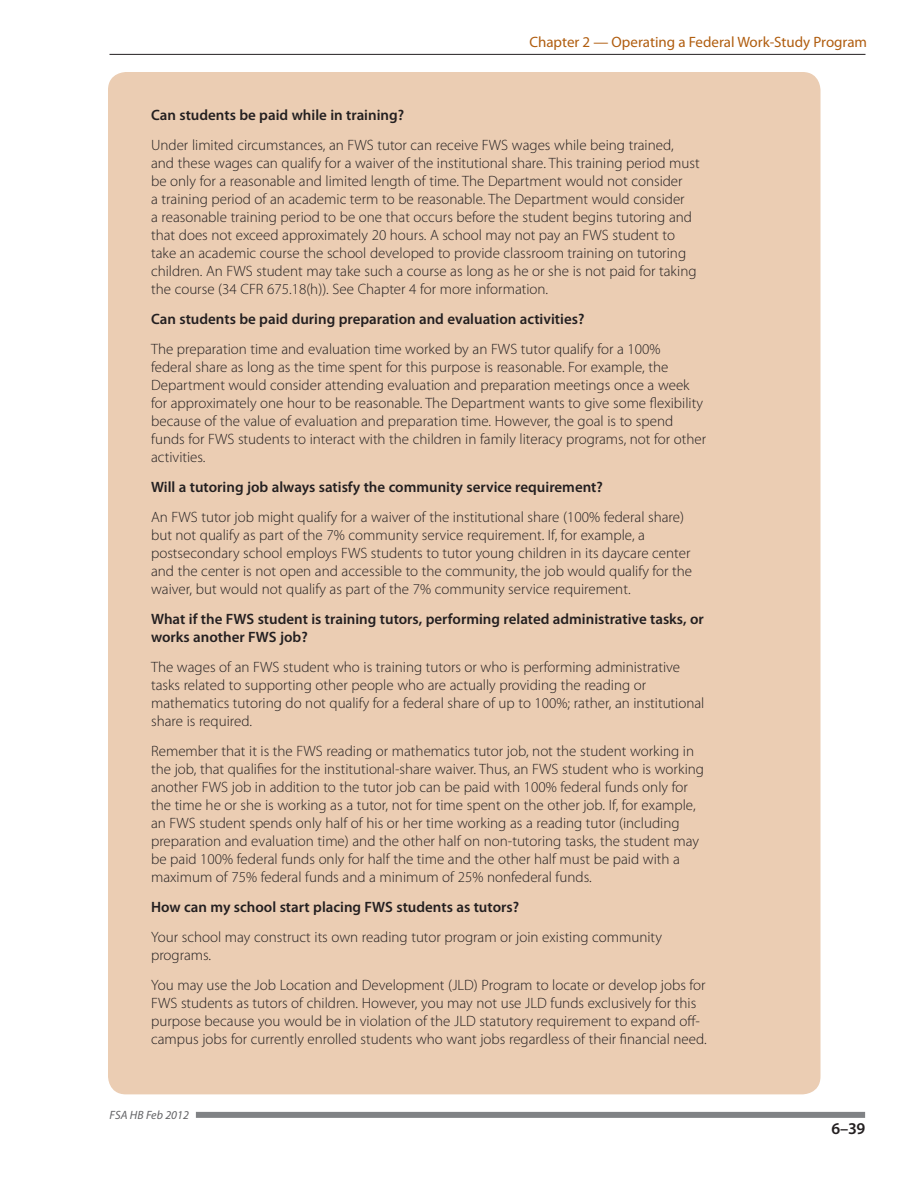
<style>
.page{position:relative;width:918px;height:1188px;background:#fff}
.page>*{position:absolute;margin:0;border:0;box-sizing:border-box;transform-origin:0 0}
.t1{font:600 16.5px "Myriad Pro";color:#231f20}
.Box-_text{font:300 15px/18px "Myriad Pro";color:#231f20}
.Box-_text-2{font:600 15px/18px "Myriad Pro";color:#231f20}
.t2{font:15px "Myriad Pro";color:#b05d0f}
.t3{font:italic 12px "Myriad Pro";color:#636366}
</style>
<div class="page">
<hr style="left:110px;top:54px;width:756px;height:1px;background:#231f20">
<div style="left:196px;top:1112px;width:669px;height:6px;background:#808285"></div>
<div style="left:108px;top:72px;width:712px;height:1022px;background:#ebcdb3;border-radius:18px"></div>
<p class="t2" style="left:529px;top:33px;width:339px">Chapter 2 — Operating a Federal Work-Study Program</p>
<p class="Box-_text-2" style="left:151px;top:105px;width:255px">Can students be paid while in training?</p>
<p class="Box-_text" style="left:151px;top:135px;width:550px">Under limited circumstances, an FWS tutor can receive FWS wages while being trained, and these wages can qualify for a waiver of the institutional share. This training period must be only for a reasonable and limited length of time. The Department would not consider<br>a training period of an academic term to be reasonable. The Department would consider<br>a reasonable training period to be one that occurs before the student begins tutoring and that does not exceed approximately 20 hours. A school may not pay an FWS student to take an academic course the school developed to provide classroom training on tutoring children. An FWS student may take such a course as long as he or she is not paid for taking the course (34 CFR 675.18(h)). See Chapter 4 for more information.</p>
<p class="Box-_text-2" style="left:151px;top:309px;width:435px">Can students be paid during preparation and evaluation activities?</p>
<p class="Box-_text" style="left:151px;top:339px;width:557px">The preparation time and evaluation time worked by an FWS tutor qualify for a 100%<br>federal share as long as the time spent for this purpose is reasonable. For example, the Department would consider attending evaluation and preparation meetings once a week for approximately one hour to be reasonable. The Department wants to give some flexibility because of the value of evaluation and preparation time. However, the goal is to spend funds for FWS students to interact with the children in family literacy programs, not for other activities.</p>
<p class="Box-_text-2" style="left:151px;top:477px;width:453px">Will a tutoring job always satisfy the community service requirement?</p>
<p class="Box-_text" style="left:151px;top:507px;width:543px">An FWS tutor job might qualify for a waiver of the institutional share (100% federal share) but not qualify as part of the 7% community service requirement. If, for example, a postsecondary school employs FWS students to tutor young children in its daycare center and the center is not open and accessible to the community, the job would qualify for the waiver, but would not qualify as part of the 7% community service requirement.</p>
<p class="Box-_text-2" style="left:151px;top:609px;width:554px">What if the FWS student is training tutors, performing related administrative tasks, or works another FWS job?</p>
<p class="Box-_text" style="left:151px;top:657px;width:555px">The wages of an FWS student who is training tutors or who is performing administrative tasks related to supporting other people who are actually providing the reading or mathematics tutoring do not qualify for a federal share of up to 100%; rather, an institutional share is required.</p>
<p class="Box-_text" style="left:151px;top:741px;width:554px">Remember that it is the FWS reading or mathematics tutor job, not the student working in the job, that qualifies for the institutional-share waiver. Thus, an FWS student who is working another FWS job in addition to the tutor job can be paid with 100% federal funds only for the time he or she is working as a tutor, not for time spent on the other job. If, for example, an FWS student spends only half of his or her time working as a reading tutor (including preparation and evaluation time) and the other half on non-tutoring tasks, the student may be paid 100% federal funds only for half the time and the other half must be paid with a maximum of 75% federal funds and a minimum of 25% nonfederal funds.</p>
<p class="Box-_text-2" style="left:151px;top:897px;width:370px">How can my school start placing FWS students as tutors?</p>
<p class="Box-_text" style="left:151px;top:927px;width:512px">Your school may construct its own reading tutor program or join existing community programs.</p>
<p class="Box-_text" style="left:151px;top:975px;width:557px">You may use the Job Location and Development (JLD) Program to locate or develop jobs for FWS students as tutors of children. However, you may not use JLD funds exclusively for this purpose because you would be in violation of the JLD statutory requirement to expand off&shy;campus jobs for currently enrolled students who want jobs regardless of their financial need.</p>
<p class="t3" style="left:110px;top:1108px;width:81px">FSA HB Feb 2012</p>
<p class="t1" style="left:832px;top:1118px;width:35px">6–39</p>
</div>
